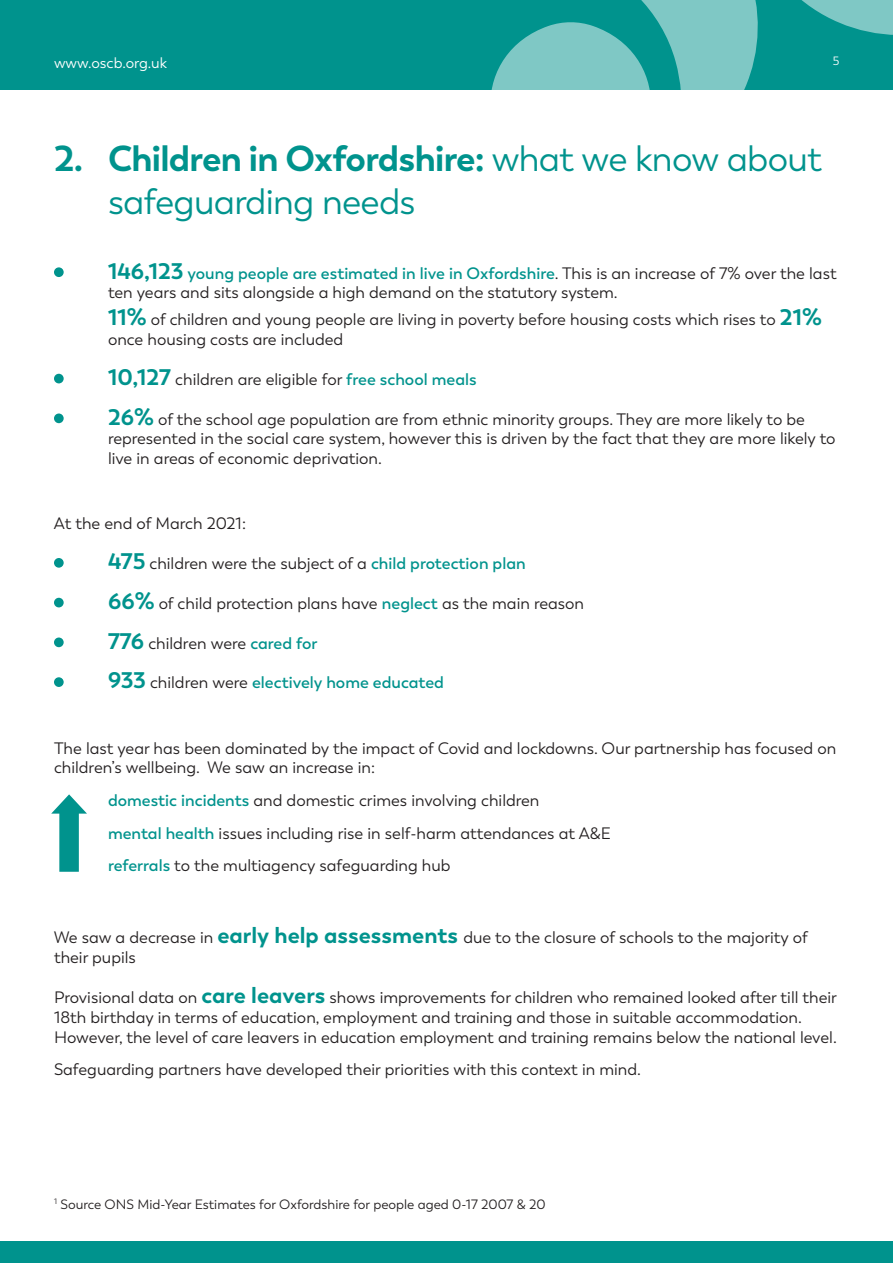
<style>
.page{position:relative;width:893px;height:1263px;background:#fff}
.page>*{position:absolute;margin:0;border:0;box-sizing:border-box;transform-origin:0 0}
.t1{font:36px/43.2px "Trenda";letter-spacing:-.02em;color:#00938d}
.t2{font:16.5px/19.8px "Trenda";color:#231f20}
.t3{font:600 16.5px "Trenda";color:#00938d}
.t4{font:15px "Trenda";color:#fff}
.t5{font:13.5px "Trenda";color:#231f20}
.t6{font:12px "Trenda";color:#fff}
.s1{font-weight:700}
.s2{font-weight:700;font-size:22.5px;color:#00938d}
.s3{font-weight:600;color:#00938d}
.s4{font-weight:700;font-size:22.5px}
.s5{font-weight:400;color:#231f20}
</style>
<div class="page">
<div style="left:0;top:0;width:893px;height:89px;background:#00938d"></div>
<svg style="left:491px;top:0;width:402px;height:89px"></svg>
<div style="left:54px;top:267px;width:10px;height:10px;background:#00938d;border-radius:50%"></div>
<div style="left:54px;top:374px;width:10px;height:9px;background:#00938d;border-radius:50%"></div>
<div style="left:54px;top:413px;width:10px;height:10px;background:#00938d;border-radius:50%"></div>
<div style="left:54px;top:558px;width:10px;height:10px;background:#00938d;border-radius:50%"></div>
<div style="left:54px;top:598px;width:10px;height:9px;background:#00938d;border-radius:50%"></div>
<div style="left:54px;top:637px;width:10px;height:10px;background:#00938d;border-radius:50%"></div>
<div style="left:54px;top:677px;width:10px;height:10px;background:#00938d;border-radius:50%"></div>
<div style="left:59px;top:806px;width:20px;height:66px;background:#00938d"></div>
<svg style="left:51px;top:794px;width:36px;height:20px"></svg>
<div style="left:0;top:1242px;width:893px;height:21px;background:#00938d"></div>
<p class="t4" style="left:54px;top:54px;width:115px">www.oscb.org.uk</p>
<p class="t6" style="left:833px;top:54px;width:8px">5</p>
<h1 class="t1" style="left:108px;top:137px;width:715px;text-indent:-54px"><span class="s1">2. Children in Oxfordshire:</span> what we know about safeguarding needs</h1>
<p class="t2" style="left:108px;top:263px;width:730px"><span class="s2">146,123</span> <span class="s3">young people are estimated in live in Oxfordshire</span>. This is an increase of 7% over the last ten years and sits alongside a high demand on the statutory system.</p>
<p class="t2" style="left:108px;top:310px;width:715px"><span class="s2">11%</span> of children and young people are living in poverty before housing costs which rises to <span class="s2">21% </span>once housing costs are included</p>
<p class="t2" style="left:108px;top:370px;width:370px"><span class="s2">10,127</span> children are eligible for <span class="s3">free school meals</span></p>
<p class="t2" style="left:108px;top:409px;width:729px"><span class="s2">26%</span> of the school age population are from ethnic minority groups. They are more likely to be represented in the social care system, however this is driven by the fact that they are more likely to live in areas of economic deprivation.</p>
<p class="t2" style="left:54px;top:514px;width:193px">At the end of March 2021:</p>
<p class="t2" style="left:108px;top:554px;width:419px"><span class="s2">475</span> children were the subject of a <span class="s3">child protection plan</span></p>
<p class="t2" style="left:108px;top:594px;width:478px"><span class="s2">66%</span> of child protection plans have <span class="s3">neglect</span> as the main reason</p>
<p class="t2" style="left:108px;top:633px;width:211px"><span class="s2">776</span> children were <span class="s3">cared for</span></p>
<p class="t3" style="left:108px;top:673px;width:337px"><span class="s4">933</span> <span class="s5">children were</span> electively home educated</p>
<p class="t2" style="left:54px;top:738px;width:784px">The last year has been dominated by the impact of Covid and lockdowns. Our partnership has focused on children’s wellbeing. We saw an increase in:</p>
<p class="t2" style="left:108px;top:784px;width:504px;line-height:32.5px"><span class="s3">domestic incidents</span> and domestic crimes involving children<br><span class="s3">mental health</span> issues including rise in self-harm attendances at A&amp;E <span class="s3">referrals</span> to the multiagency safeguarding hub</p>
<p class="t2" style="left:54px;top:928px;width:756px">We saw a decrease in <span class="s2">early help assessments</span> due to the closure of schools to the majority of their pupils</p>
<p class="t2" style="left:54px;top:987px;width:784px">Provisional data on <span class="s2">care leavers</span> shows improvements for children who remained looked after till their<br>18th birthday in terms of education, employment and training and those in suitable accommodation.<br>However, the level of care leavers in education employment and training remains below the national level.</p>
<p class="t2" style="left:54px;top:1060px;width:589px">Safeguarding partners have developed their priorities with this context in mind.</p>
<p class="t5" style="left:54px;top:1196px;width:493px"><sup>1</sup> Source ONS Mid-Year Estimates for Oxfordshire for people aged 0-17 2007 &amp; 20</p>
</div>
